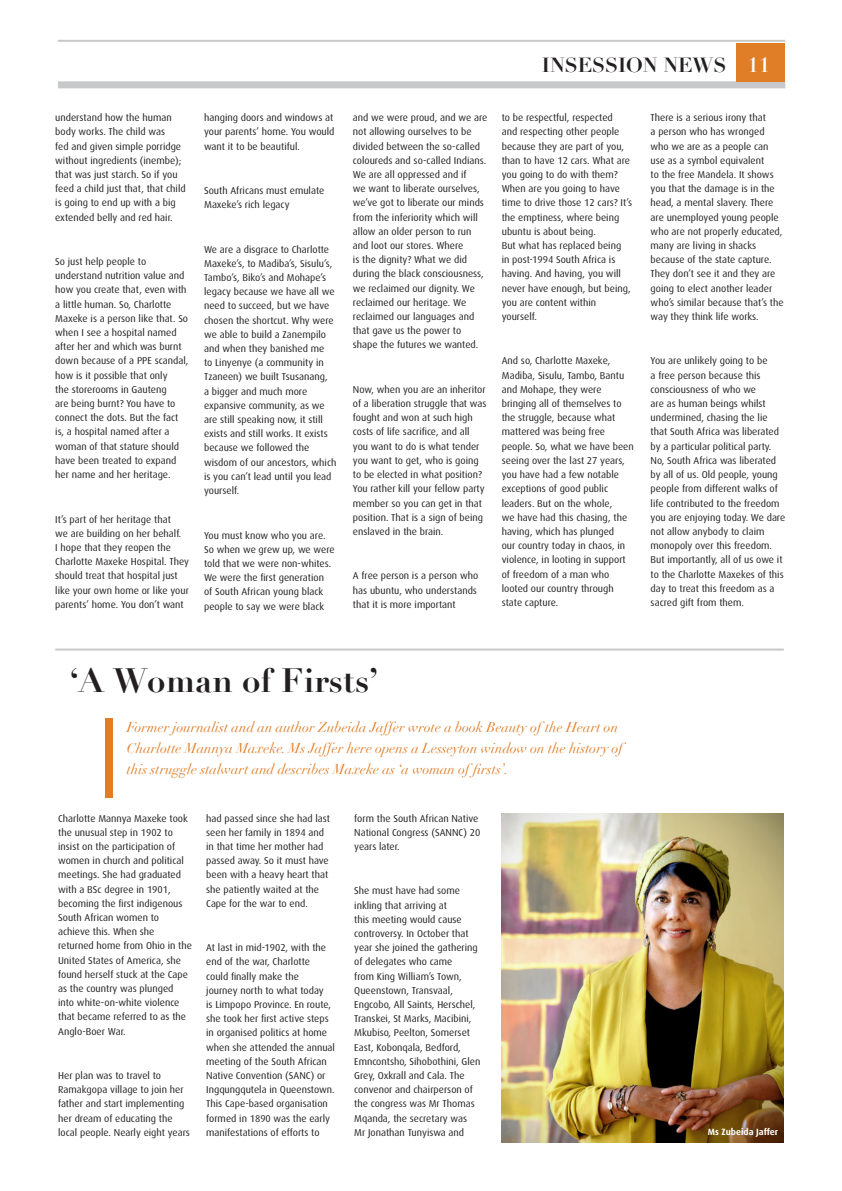
<style>
.page{position:relative;width:842px;height:1191px;background:#fff}
.page>*{position:absolute;margin:0;border:0;box-sizing:border-box;transform-origin:0 0}
.t1{font:700 33px "Didot";color:#231f20}
.t2{font:700 20px "Didot";color:#231f20}
.t3{font:700 20px "Didot";color:#fff}
.t4{font:italic 14px/21px "Didot";color:#e07e27}
.t5{font:10px/14.2px "Dax";color:#231f20}
.t6{font:700 9.1px "Dax";color:#fff}
</style>
<div class="page">
<hr style="left:58px;top:40px;width:727px;height:2px;background:#c7c8ca">
<div style="left:58px;top:81px;width:727px;height:7px;background:#c7c8ca"></div>
<hr style="left:55px;top:648px;width:729px;height:2px;background:#c7c8ca">
<div style="left:106px;top:718px;width:7px;height:80px;background:#e07e27"></div>
<img style="left:502px;top:814px;width:281px;height:328px">
<div style="left:736px;top:43px;width:49px;height:38px;background:#e07e27"></div>
<p class="t5" style="left:55px;top:111px;width:132px">understand how the human body works. The child was<br>fed and given simple porridge without ingredients (inembe); that was just starch. So if you feed a child just that, that child is going to end up with a big extended belly and red hair.</p>
<p class="t5" style="left:55px;top:254px;width:135px">So just help people to understand nutrition value and how you create that, even with a little human. So, Charlotte<br>Maxeke is a person like that. So when I see a hospital named after her and which was burnt down because of a PPE scandal, how is it possible that only<br>the storerooms in Gauteng<br>are being burnt? You have to connect the dots. But the fact is, a hospital named after a woman of that stature should have been treated to expand her name and her heritage.</p>
<p class="t5" style="left:55px;top:512px;width:135px">It’s part of her heritage that<br>we are building on her behalf.<br>I hope that they reopen the<br>Charlotte Maxeke Hospital. They should treat that hospital just like your own home or like your parents’ home. You don’t want</p>
<p class="t5" style="left:204px;top:111px;width:132px;text-align:justify">hanging doors and windows at your parents’ home. You would want it to be beautiful.</p>
<p class="t5" style="left:204px;top:183px;width:122px">South Africans must emulate<br>Maxeke’s rich legacy</p>
<p class="t5" style="left:204px;top:242px;width:134px">We are a disgrace to Charlotte<br>Maxeke’s, to Madiba’s, Sisulu’s,<br>Tambo’s, Biko’s and Mohape’s legacy because we have all we need to succeed, but we have chosen the shortcut. Why were we able to build a Zanempilo and when they banished me<br>to Linyenye (a community in<br>Tzaneen) we built Tsusanang,<br>a bigger and much more expansive community, as we are still speaking now, it still exists and still works. It exists because we followed the wisdom of our ancestors, which is you can’t lead until you lead yourself.</p>
<p class="t5" style="left:204px;top:528px;width:132px">You must know who you are.<br>So when we grew up, we were told that we were non-whites.<br>We were the first generation of South African young black people to say we were black</p>
<p class="t2" style="left:542px;top:52px;width:186px">INSESSION NEWS</p>
<p class="t3" style="left:747px;top:52px;width:24px">11</p>
<p class="t5" style="left:353px;top:111px;width:136px">and we were proud, and we are not allowing ourselves to be divided between the so-called coloureds and so-called Indians.<br>We are all oppressed and if<br>we want to liberate ourselves, we’ve got to liberate our minds from the inferiority which will allow an older person to run and loot our stores. Where<br>is the dignity? What we did during the black consciousness, we reclaimed our dignity. We reclaimed our heritage. We reclaimed our languages and that gave us the power to shape the futures we wanted.</p>
<p class="t5" style="left:353px;top:382px;width:135px">Now, when you are an inheritor of a liberation struggle that was fought and won at such high costs of life sacrifice, and all you want to do is what tender you want to get, who is going to be elected in what position?<br>You rather kill your fellow party member so you can get in that position. That is a sign of being enslaved in the brain.</p>
<p class="t5" style="left:353px;top:569px;width:127px">A free person is a person who has ubuntu, who understands that it is more important</p>
<p class="t5" style="left:502px;top:111px;width:132px">to be respectful, respected<br>and respecting other people because they are part of you, than to have 12 cars. What are you going to do with them?<br>When are you going to have time to drive those 12 cars? It’s the emptiness, where being ubuntu is about being.<br>But what has replaced being<br>in post-1994 South Africa is having. And having, you will never have enough, but being, you are content within yourself.</p>
<p class="t5" style="left:502px;top:354px;width:134px">And so, Charlotte Maxeke,<br>Madiba, Sisulu, Tambo, Bantu and Mohape, they were bringing all of themselves to the struggle, because what mattered was being free people. So, what we have been seeing over the last 27 years, you have had a few notable exceptions of good public leaders. But on the whole,<br>we have had this chasing, the having, which has plunged<br>our country today in chaos, in violence, in looting in support of freedom of a man who looted our country through state capture.</p>
<p class="t5" style="left:651px;top:111px;width:134px">There is a serious irony that<br>a person who has wronged who we are as a people can use as a symbol equivalent<br>to the free Mandela. It shows you that the damage is in the head, a mental slavery. There are unemployed young people who are not properly educated, many are living in shacks because of the state capture.<br>They don’t see it and they are going to elect another leader who’s similar because that’s the way they think life works.</p>
<p class="t5" style="left:651px;top:354px;width:136px">You are unlikely going to be<br>a free person because this consciousness of who we<br>are as human beings whilst undermined, chasing the lie that South Africa was liberated by a particular political party.<br>No, South Africa was liberated by all of us. Old people, young people from different walks of life contributed to the freedom you are enjoying today. We dare not allow anybody to claim monopoly over this freedom.<br>But importantly, all of us owe it to the Charlotte Maxekes of this day to treat this freedom as a sacred gift from them.</p>
<p class="t1" style="left:70px;top:659px;width:310px">‘A Woman of Firsts’</p>
<p class="t4" style="left:127px;top:716px;width:498px">Former journalist and an author Zubeida Jaffer wrote a book Beauty of the Heart on<br>Charlotte Mannya Maxeke. Ms Jaffer here opens a Lesseyton window on the history of this struggle stalwart and describes Maxeke as ‘a woman of firsts’.</p>
<p class="t5" style="left:58px;top:811px;width:135px">Charlotte Mannya Maxeke took the unusual step in 1902 to insist on the participation of women in church and political meetings. She had graduated with a BSc degree in 1901, becoming the first indigenous<br>South African women to achieve this. When she returned home from Ohio in the<br>United States of America, she found herself stuck at the Cape as the country was plunged into white-on-white violence that became referred to as the<br>Anglo-Boer War.</p>
<p class="t5" style="left:58px;top:1068px;width:133px">Her plan was to travel to<br>Ramakgopa village to join her father and start implementing her dream of educating the local people. Nearly eight years</p>
<p class="t5" style="left:206px;top:811px;width:125px">had passed since she had last seen her family in 1894 and in that time her mother had passed away. So it must have been with a heavy heart that she patiently waited at the<br>Cape for the war to end.</p>
<p class="t5" style="left:206px;top:940px;width:130px">At last in mid-1902, with the end of the war, Charlotte<br>could finally make the<br>journey north to what today<br>is Limpopo Province. En route, she took her first active steps in organised politics at home when she attended the annual meeting of the South African<br>Native Convention (SANC) or<br>Ingqungqutela in Queenstown.<br>This Cape-based organisation formed in 1890 was the early manifestations of efforts to</p>
<p class="t5" style="left:354px;top:811px;width:127px">form the South African Native<br>National Congress (SANNC) 20 years later.</p>
<p class="t5" style="left:354px;top:884px;width:128px">She must have had some inkling that arriving at<br>this meeting would cause controversy. In October that year she joined the gathering of delegates who came<br>from King William’s Town,<br>Queenstown, Transvaal,<br>Engcobo, All Saints, Herschel,<br>Transkei, St Marks, Macibini,<br>Mkubiso, Peelton, Somerset<br>East, Kobonqala, Bedford,<br>Emncontsho, Sihobothini, Glen<br>Grey, Oxkrall and Cala. The convenor and chairperson of the congress was Mr Thomas<br>Mqanda, the secretary was<br>Mr Jonathan Tunyiswa and</p>
<p class="t6" style="left:708px;top:1126px;width:72px">Ms Zubeida Jaffer</p>
</div>
